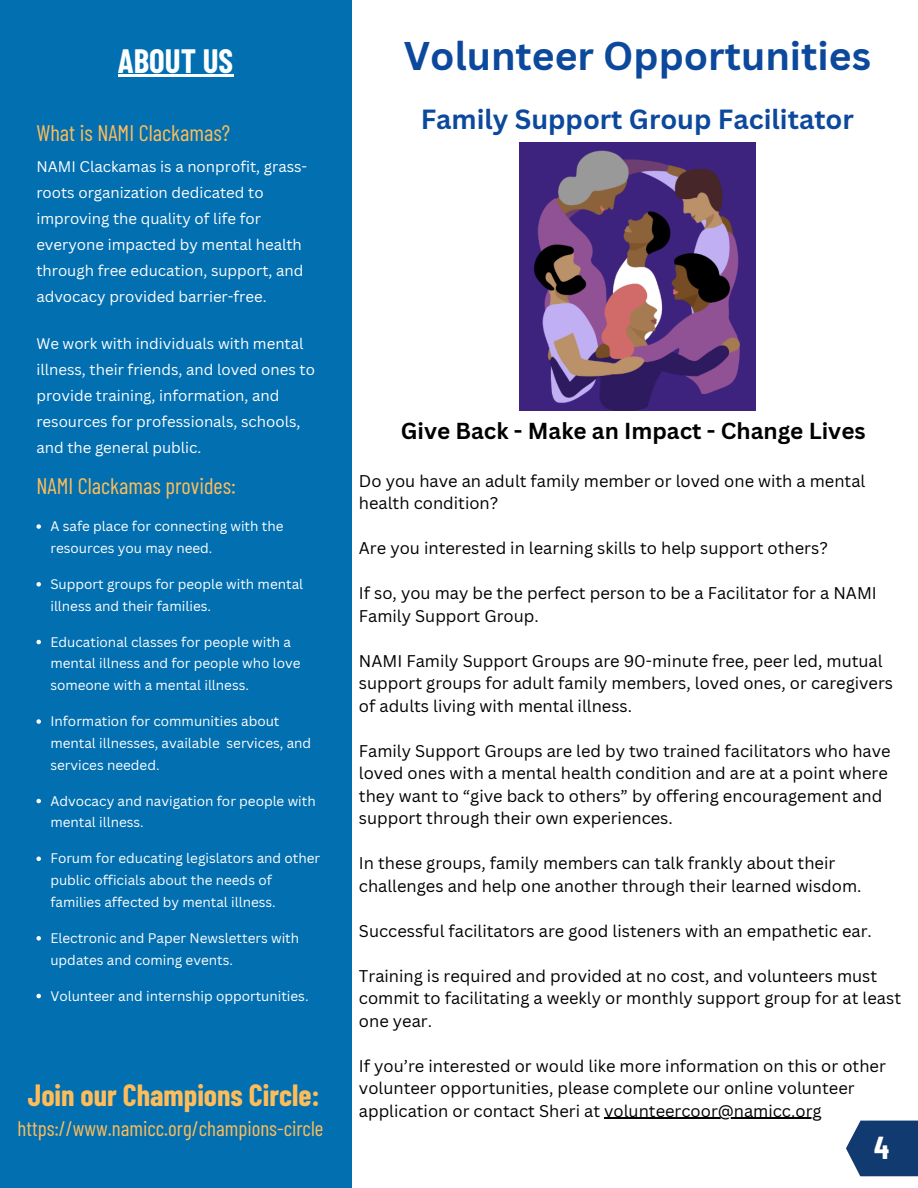
<style>
.page{position:relative;width:918px;height:1188px;background:#fff}
.page>*{position:absolute;margin:0;border:0;box-sizing:border-box;transform-origin:0 0}
.t1{font:700 39px "Canva Sans";color:#0c499c}
.t2{font:700 33px "Barlow Condensed";color:#fff}
.t3{font:700 31.05px "Barlow Condensed";color:#fff}
.t4{font:700 30px "Barlow Condensed";color:#ffbd59}
.t5{font:700 27px "Canva Sans";color:#0c499c}
.t6{font:22.5px "Barlow Condensed";color:#ffbd59}
.t7{font:700 22.5px "Canva Sans";color:#000}
.t8{font:21px "Barlow Condensed";color:#ffbd59}
.t9{font:16.5px/22.5px "Canva Sans";color:#000}
.t10{font:15px/26px "Canva Sans";color:#fff}
.t11{font:13.5px/21.8px "Canva Sans";color:#fff}
</style>
<div class="page">
<div style="left:0;top:0;width:351px;height:1188px;background:#026fb1"></div>
<svg style="left:846px;top:1121px;width:72px;height:55px"></svg>
<img style="left:520px;top:142px;width:236px;height:268px">
<hr style="left:118px;top:75px;width:115px;height:2px;background:#fff">
<svg style="left:36px;top:524px;width:5px;height:5px"></svg>
<svg style="left:36px;top:582px;width:5px;height:5px"></svg>
<svg style="left:36px;top:640px;width:5px;height:4px"></svg>
<svg style="left:36px;top:719px;width:5px;height:5px"></svg>
<svg style="left:36px;top:799px;width:5px;height:4px"></svg>
<svg style="left:36px;top:857px;width:5px;height:4px"></svg>
<svg style="left:36px;top:936px;width:5px;height:5px"></svg>
<svg style="left:36px;top:994px;width:5px;height:4px"></svg>
<hr style="left:604px;top:1118px;width:218px;height:1px;background:#000">
<p class="t2" style="left:118px;top:40px;width:117px">ABOUT US</p>
<p class="t6" style="left:36px;top:118px;width:195px">What is NAMI Clackamas?</p>
<p class="t10" style="left:36px;top:153px;width:272px">NAMI Clackamas is a nonprofit, grass&shy;roots organization dedicated to improving the quality of life for everyone impacted by mental health through free education, support, and advocacy provided barrier-free.</p>
<p class="t10" style="left:36px;top:330px;width:280px">We work with individuals with mental illness, their friends, and loved ones to provide training, information, and resources for professionals, schools, and the general public.</p>
<p class="t6" style="left:36px;top:471px;width:201px">NAMI Clackamas provides:</p>
<p class="t11" style="left:50px;top:515px;width:235px">A safe place for connecting with the resources you may need.</p>
<p class="t11" style="left:50px;top:573px;width:254px">Support groups for people with mental illness and their families.</p>
<p class="t11" style="left:50px;top:630px;width:252px">Educational classes for people with a mental illness and for people who love someone with a mental illness.</p>
<p class="t11" style="left:50px;top:710px;width:262px">Information for communities about mental illnesses, available services, and services needed.</p>
<p class="t11" style="left:50px;top:789px;width:267px">Advocacy and navigation for people with mental illness.</p>
<p class="t11" style="left:50px;top:847px;width:271px">Forum for educating legislators and other public officials about the needs of families affected by mental illness.</p>
<p class="t11" style="left:50px;top:927px;width:250px">Electronic and Paper Newsletters with updates and coming events.</p>
<p class="t11" style="left:50px;top:984px;width:260px">Volunteer and internship opportunities.</p>
<p class="t4" style="left:28px;top:1076px;width:293px">Join our Champions Circle:</p>
<p class="t8" style="left:18px;top:1115px;width:307px">https://www.namicc.org/champions-circle</p>
<p class="t1" style="left:404px;top:28px;width:469px">Volunteer Opportunities</p>
<p class="t5" style="left:421px;top:100px;width:435px">Family Support Group Facilitator</p>
<p class="t7" style="left:401px;top:415px;width:466px">Give Back - Make an Impact - Change Lives</p>
<p class="t9" style="left:359px;top:469px;width:508px">Do you have an adult family member or loved one with a mental health condition?</p>
<p class="t9" style="left:359px;top:536px;width:470px">Are you interested in learning skills to help support others?</p>
<p class="t9" style="left:359px;top:581px;width:519px">If so, you may be the perfect person to be a Facilitator for a NAMI<br>Family Support Group.</p>
<p class="t9" style="left:359px;top:649px;width:536px">NAMI Family Support Groups are 90-minute free, peer led, mutual support groups for adult family members, loved ones, or caregivers of adults living with mental illness.</p>
<p class="t9" style="left:359px;top:739px;width:533px">Family Support Groups are led by two trained facilitators who have loved ones with a mental health condition and are at a point where they want to “give back to others” by offering encouragement and support through their own experiences.</p>
<p class="t9" style="left:359px;top:851px;width:504px">In these groups, family members can talk frankly about their challenges and help one another through their learned wisdom.</p>
<p class="t9" style="left:359px;top:919px;width:515px">Successful facilitators are good listeners with an empathetic ear.</p>
<p class="t9" style="left:359px;top:964px;width:544px">Training is required and provided at no cost, and volunteers must commit to facilitating a weekly or monthly support group for at least one year.</p>
<p class="t9" style="left:359px;top:1054px;width:528px">If you’re interested or would like more information on this or other volunteer opportunities, please complete our online volunteer application or contact Sheri at volunteercoor@namicc.org</p>
<p class="t3" style="left:874px;top:1128px;width:17px">4</p>
</div>
